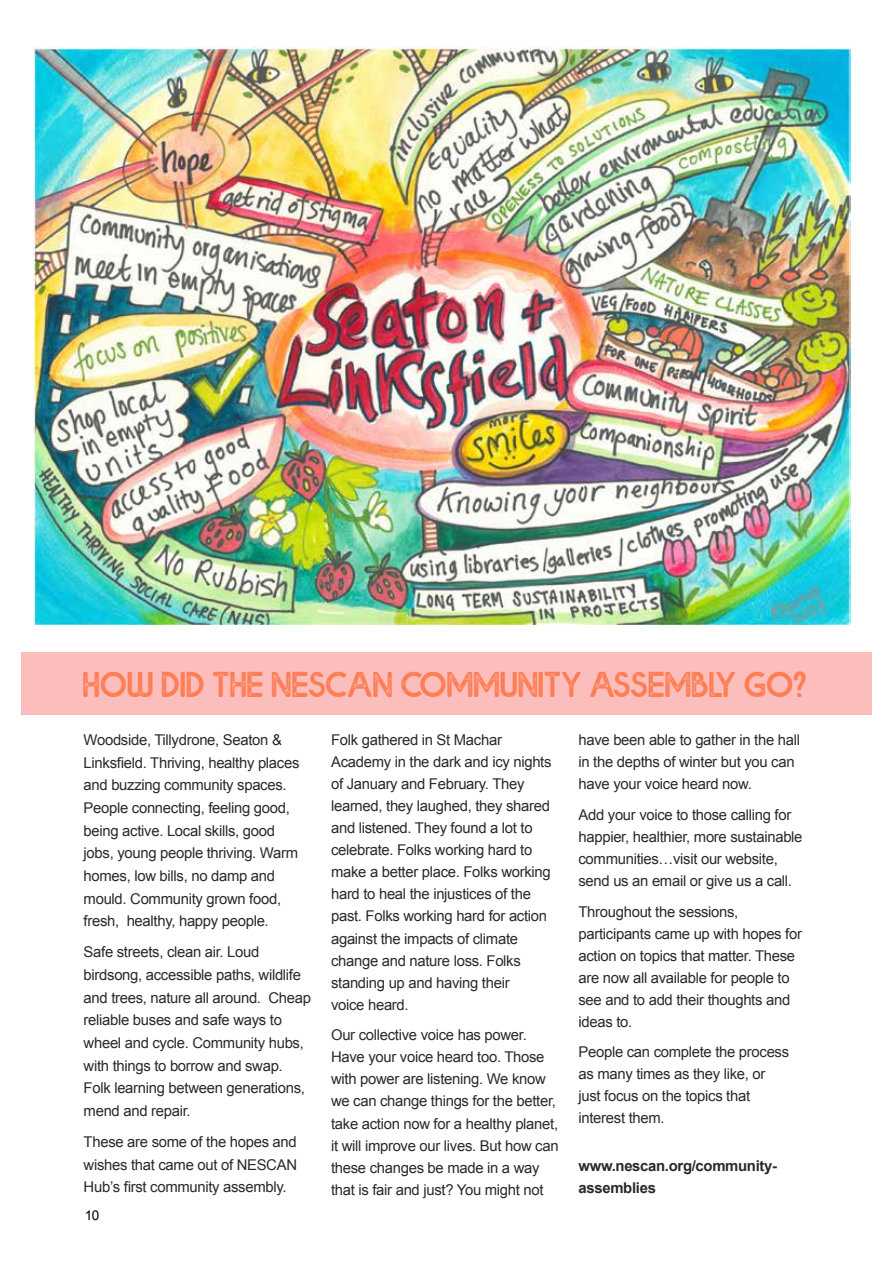
<style>
.page{position:relative;width:893px;height:1263px;background:#fff}
.page>*{position:absolute;margin:0;border:0;box-sizing:border-box;transform-origin:0 0}
.t1{font:36px "Bolde Rough";color:#ff7d52}
.t2{font:14.85px/22px "Arial";letter-spacing:-.02em;color:#292929}
.t3{font:700 14.85px/22px "Arial";letter-spacing:-.02em;color:#292929}
.t4{font:13.5px "Arial";color:#000}
</style>
<div class="page">
<div style="left:21px;top:653px;width:851px;height:62px;background:#fcbdbd"></div>
<img style="left:33px;top:47px;width:817px;height:578px">
<h1 class="t1" style="left:84px;top:659px;width:725px">HOW DID THE NESCAN COMMUNITY ASSEMBLY GO?</h1>
<p class="t2" style="left:84px;top:729px;width:217px;line-height:22.6px">Woodside, Tillydrone, Seaton &amp;<br>Linksfield. Thriving, healthy places and buzzing community spaces.<br>People connecting, feeling good, being active. Local skills, good jobs, young people thriving. Warm homes, low bills, no damp and mould. Community grown food, fresh, healthy, happy people.</p>
<p class="t2" style="left:84px;top:941px;width:229px;line-height:22.6px">Safe streets, clean air. Loud birdsong, accessible paths, wildlife and trees, nature all around. Cheap reliable buses and safe ways to wheel and cycle. Community hubs, with things to borrow and swap.<br>Folk learning between generations, mend and repair.</p>
<p class="t2" style="left:84px;top:1131px;width:215px;line-height:22.6px;text-align:justify">These are some of the hopes and wishes that came out of NESCAN Hub’s first community assembly.</p>
<p class="t4" style="left:85px;top:1206px;width:16px">10</p>
<p class="t2" style="left:331px;top:729px;width:222px">Folk gathered in St Machar<br>Academy in the dark and icy nights of January and February. They learned, they laughed, they shared and listened. They found a lot to celebrate. Folks working hard to make a better place. Folks working hard to heal the injustices of the past. Folks working hard for action against the impacts of climate change and nature loss. Folks standing up and having their<br>voice heard.</p>
<p class="t2" style="left:331px;top:1024px;width:229px">Our collective voice has power.<br>Have your voice heard too. Those with power are listening. We know we can change things for the better, take action now for a healthy planet, it will improve our lives. But how can these changes be made in a way that is fair and just? You might not</p>
<p class="t2" style="left:578px;top:729px;width:223px">have been able to gather in the hall in the depths of winter but you can have your voice heard now.</p>
<p class="t2" style="left:578px;top:804px;width:226px">Add your voice to those calling for happier, healthier, more sustainable communities…visit our website, send us an email or give us a call.</p>
<p class="t2" style="left:578px;top:900px;width:225px">Throughout the sessions, participants came up with hopes for action on topics that matter. These are now all available for people to see and to add their thoughts and ideas to.</p>
<p class="t2" style="left:578px;top:1041px;width:212px">People can complete the process as many times as they like, or just focus on the topics that interest them.</p>
<p class="t3" style="left:578px;top:1155px;width:200px">www.nescan.org/community&shy;assemblies</p>
</div>
